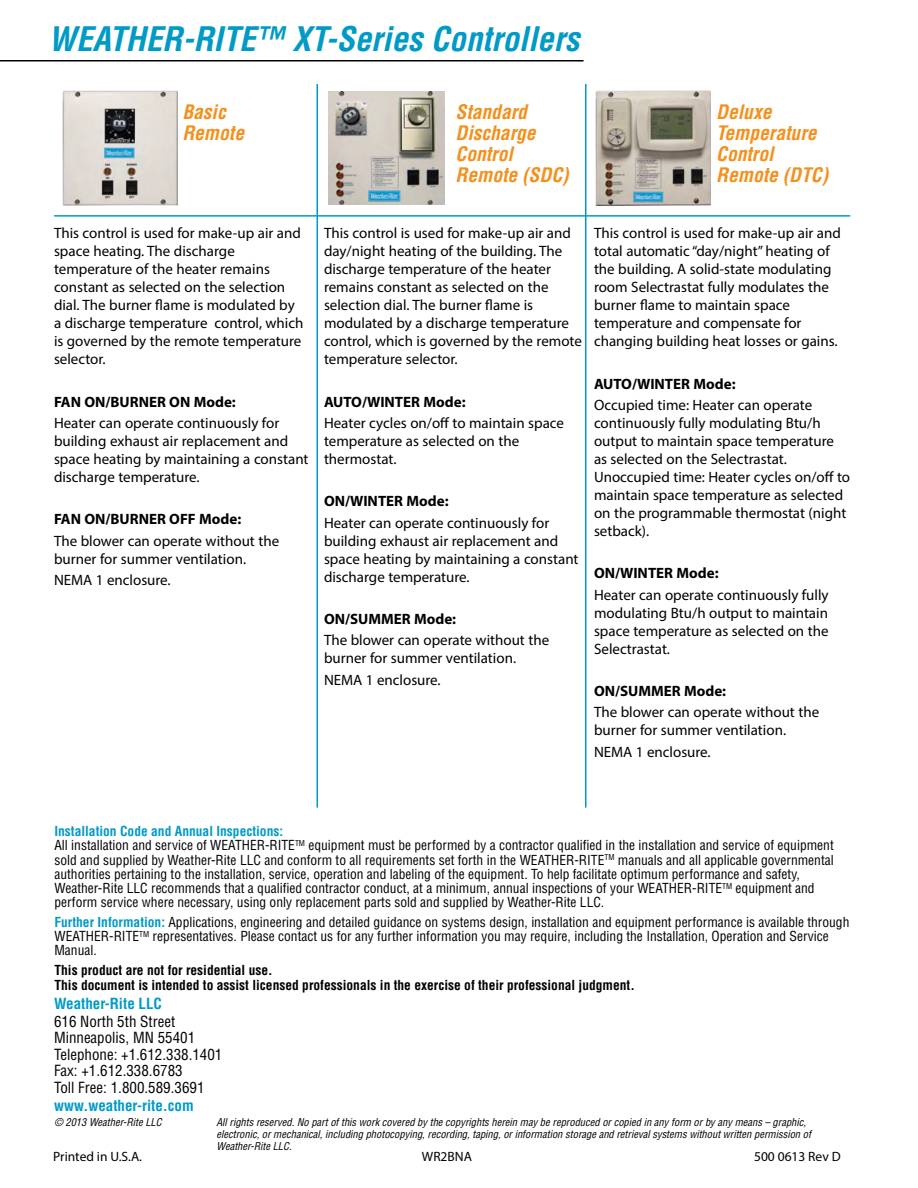
<style>
.page{position:relative;width:918px;height:1188px;background:#fff}
.page>*{position:absolute;margin:0;border:0;box-sizing:border-box;transform-origin:0 0}
.t1{font:italic 700 condensed 33px "Helvetica LT Std";color:#009ac7}
.t2{font:italic 700 condensed 19.5px/21px "Helvetica LT Std";color:#f4901d}
.t3{font:15px/18px "Myriad Pro";color:#000}
.t4{font:700 15px "Myriad Pro";color:#000}
.t5{font:condensed 15px/16.5px "Helvetica LT Std";color:#000}
.t6{font:700 condensed 15px "Helvetica LT Std";color:#009ac7}
.t7{font:condensed 13.5px/14.2px "Helvetica LT Std";color:#000}
.t8{font:700 condensed 13.5px/15px "Helvetica LT Std";color:#000}
.t9{font:13.5px "Myriad Pro";color:#000}
.t10{font:italic condensed 10.5px/12px "Helvetica LT Std";color:#000}
.s1{font-weight:700;color:#009ac7}
</style>
<div class="page">
<hr style="left:585px;top:84px;width:1px;height:724px;background:#009ac7">
<hr style="left:316px;top:84px;width:2px;height:724px;background:#009ac7">
<hr style="left:54px;top:215px;width:796px;height:2px;background:#009ac7">
<img style="left:329px;top:91px;width:116px;height:114px">
<img style="left:62px;top:90px;width:115px;height:116px">
<img style="left:595px;top:90px;width:116px;height:116px">
<hr style="left:0;top:60px;width:584px;height:2px;background:#000">
<h1 class="t1" style="left:49px;top:18px;width:532px">WEATHER-RITE™ XT-Series Controllers</h1>
<h2 class="t2" style="left:182px;top:102px;width:63px">Basic<br>Remote</h2>
<h2 class="t2" style="left:456px;top:102px;width:115px">Standard<br>Discharge<br>Control<br>Remote (SDC)</h2>
<h2 class="t2" style="left:716px;top:102px;width:114px">Deluxe<br>Temperature<br>Control<br>Remote (DTC)</h2>
<p class="t3" style="left:54px;top:224px;width:251px">This control is used for make-up air and space heating. The discharge temperature of the heater remains constant as selected on the selection dial. The burner flame is modulated by a discharge temperature control, which is governed by the remote temperature selector.</p>
<p class="t4" style="left:54px;top:392px;width:183px">FAN ON/BURNER ON Mode:</p>
<p class="t3" style="left:54px;top:414px;width:256px">Heater can operate continuously for building exhaust air replacement and space heating by maintaining a constant discharge temperature.</p>
<p class="t4" style="left:54px;top:510px;width:189px">FAN ON/BURNER OFF Mode:</p>
<p class="t3" style="left:54px;top:531px;width:227px">The blower can operate without the burner for summer ventilation.</p>
<p class="t3" style="left:54px;top:571px;width:118px">NEMA 1 enclosure.</p>
<p class="t3" style="left:324px;top:224px;width:259px">This control is used for make-up air and day/night heating of the building. The discharge temperature of the heater remains constant as selected on the selection dial. The burner flame is modulated by a discharge temperature control, which is governed by the remote temperature selector.</p>
<p class="t4" style="left:324px;top:392px;width:143px">AUTO/WINTER Mode:</p>
<p class="t3" style="left:324px;top:414px;width:242px">Heater cycles on/off to maintain space temperature as selected on the thermostat.</p>
<p class="t4" style="left:324px;top:492px;width:126px">ON/WINTER Mode:</p>
<p class="t3" style="left:324px;top:513px;width:256px">Heater can operate continuously for building exhaust air replacement and space heating by maintaining a constant discharge temperature.</p>
<p class="t4" style="left:324px;top:609px;width:134px">ON/SUMMER Mode:</p>
<p class="t3" style="left:324px;top:631px;width:227px">The blower can operate without the burner for summer ventilation.</p>
<p class="t3" style="left:324px;top:670px;width:118px">NEMA 1 enclosure.</p>
<p class="t3" style="left:594px;top:224px;width:248px">This control is used for make-up air and total automatic “day/night” heating of the building. A solid-state modulating room Selectrastat fully modulates the burner flame to maintain space temperature and compensate for changing building heat losses or gains.</p>
<p class="t4" style="left:594px;top:374px;width:143px">AUTO/WINTER Mode:</p>
<p class="t3" style="left:594px;top:396px;width:258px">Occupied time: Heater can operate continuously fully modulating Btu/h output to maintain space temperature as selected on the Selectrastat.<br>Unoccupied time: Heater cycles on/off to maintain space temperature as selected on the programmable thermostat (night setback).</p>
<p class="t4" style="left:594px;top:564px;width:126px">ON/WINTER Mode:</p>
<p class="t3" style="left:594px;top:585px;width:236px;text-align:justify">Heater can operate continuously fully modulating Btu/h output to maintain space temperature as selected on the Selectrastat.</p>
<p class="t4" style="left:594px;top:681px;width:134px">ON/SUMMER Mode:</p>
<p class="t3" style="left:594px;top:703px;width:227px">The blower can operate without the burner for summer ventilation.</p>
<p class="t3" style="left:594px;top:742px;width:118px">NEMA 1 enclosure.</p>
<p class="t7" style="left:54px;top:824px;width:781px"><span class="s1">Installation Code and Annual Inspections:<br></span>All installation and service of WEATHER-RITE<sup>TM</sup> equipment must be performed by a contractor qualified in the installation and service of equipment sold and supplied by Weather-Rite LLC and conform to all requirements set forth in the WEATHER-RITE<sup>TM</sup> manuals and all applicable governmental authorities pertaining to the installation, service, operation and labeling of the equipment. To help facilitate optimum performance and safety, Weather-Rite LLC recommends that a qualified contractor conduct, at a minimum, annual inspections of your WEATHER-RITE<sup>TM</sup> equipment and perform service where necessary, using only replacement parts sold and supplied by Weather-Rite LLC.</p>
<p class="t7" style="left:54px;top:915px;width:797px"><span class="s1">Further Information:</span> Applications, engineering and detailed guidance on systems design, installation and equipment performance is available through<br>WEATHER-RITE<sup>TM</sup> representatives. Please contact us for any further information you may require, including the Installation, Operation and Service<br>Manual.</p>
<p class="t8" style="left:54px;top:962px;width:582px">This product are not for residential use.<br>This document is intended to assist licensed professionals in the exercise of their professional judgment.</p>
<p class="t6" style="left:54px;top:994px;width:109px">Weather-Rite LLC</p>
<p class="t5" style="left:54px;top:1013px;width:170px">616 North 5th Street<br>Minneapolis, MN 55401<br>Telephone: +1.612.338.1401<br>Fax: +1.612.338.6783<br>Toll Free: 1.800.589.3691</p>
<p class="t6" style="left:54px;top:1096px;width:141px">www.weather-rite.com</p>
<p class="t10" style="left:54px;top:1117px;width:109px">© 2013 Weather-Rite LLC</p>
<p class="t10" style="left:216px;top:1117px;width:596px">All rights reserved. No part of this work covered by the copyrights herein may be reproduced or copied in any form or by any means – graphic, electronic, or mechanical, including photocopying, recording, taping, or information storage and retrieval systems without written permission of<br>Weather-Rite LLC.</p>
<p class="t9" style="left:53px;top:1148px;width:90px">Printed in U.S.A.</p>
<p class="t9" style="left:422px;top:1148px;width:52px">WR2BNA</p>
<p class="t9" style="left:754px;top:1148px;width:88px">500 0613 Rev D</p>
</div>
